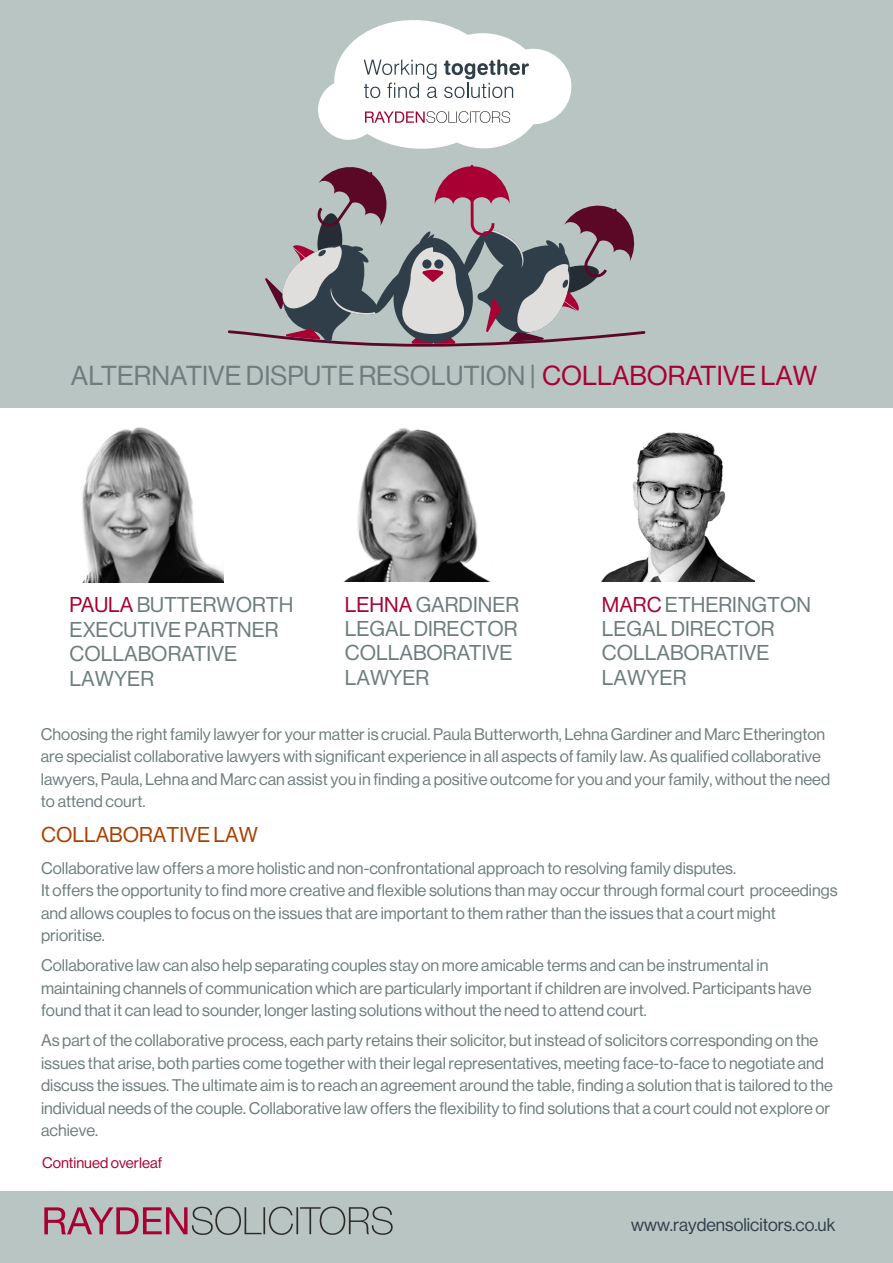
<style>
.page{position:relative;width:893px;height:1263px;background:#fff}
.page>*{position:absolute;margin:0;border:0;box-sizing:border-box;transform-origin:0 0}
.t1{font:26.85px "N Haas Grotesk DS Pro 55 Rg";color:#6f7c7d}
.t2{font:21px/24.5px "N Haas Grotesk DS Pro 55 Rg";color:#6f7c7d}
.t3{font:21px "N Haas Grotesk DS Pro 55 Rg";color:#aa4000}
.t4{font:18px "N Haas Grotesk DS Pro 55 Rg";color:#303e49}
.t5{font:16.5px/22.5px "N Haas Grotesk DS Pro 55 Rg";color:#6f7c7d}
.t6{font:15px "N Haas Grotesk DS Pro 55 Rg";color:#a90034}
.s1{color:#a90034}
</style>
<div class="page">
<div style="left:0;top:1192px;width:893px;height:71px;background:#b9c5c3"></div>
<div style="left:0;top:0;width:893px;height:407px;background:#b9c5c3"></div>
<svg style="left:44px;top:1207px;width:218px;height:28px"></svg>
<hr style="left:263px;top:1207px;width:2px;height:27px;background:#2c2a27">
<svg style="left:269px;top:1206px;width:24px;height:29px"></svg>
<hr style="left:296px;top:1207px;width:2px;height:27px;background:#2c2a27">
<svg style="left:300px;top:1206px;width:93px;height:29px"></svg>
<svg style="left:318px;top:20px;width:254px;height:129px"></svg>
<svg style="left:228px;top:164px;width:417px;height:183px"></svg>
<img style="left:82px;top:427px;width:141px;height:155px">
<img style="left:343px;top:427px;width:148px;height:155px">
<img style="left:601px;top:432px;width:153px;height:149px">
<h1 class="t1" style="left:71px;top:360px;width:748px">ALTERNATIVE DISPUTE RESOLUTION | <span class="s1">COLLABORATIVE LAW</span></h1>
<p class="t2" style="left:70px;top:592px;width:225px"><span class="s1">PAULA</span> BUTTERWORTH<br>EXECUTIVE PARTNER<br>COLLABORATIVE<br>LAWYER</p>
<p class="t2" style="left:602px;top:592px;width:211px"><span class="s1">MARC</span> ETHERINGTON<br>LEGAL DIRECTOR<br>COLLABORATIVE<br>LAWYER</p>
<p class="t2" style="left:345px;top:593px;width:176px"><span class="s1">LEHNA</span> GARDINER<br>LEGAL DIRECTOR<br>COLLABORATIVE<br>LAWYER</p>
<p class="t5" style="left:41px;top:723px;width:791px">Choosing the right family lawyer for your matter is crucial. Paula Butterworth, Lehna Gardiner and Marc Etherington are specialist collaborative lawyers with significant experience in all aspects of family law. As qualified collaborative lawyers, Paula, Lehna and Marc can assist you in finding a positive outcome for you and your family, without the need to attend court.</p>
<p class="t3" style="left:41px;top:822px;width:218px">COLLABORATIVE LAW</p>
<p class="t5" style="left:41px;top:857px;width:798px">Collaborative law offers a more holistic and non-confrontational approach to resolving family disputes.<br>It offers the opportunity to find more creative and flexible solutions than may occur through formal court proceedings and allows couples to focus on the issues that are important to them rather than the issues that a court might prioritise.</p>
<p class="t5" style="left:41px;top:954px;width:772px">Collaborative law can also help separating couples stay on more amicable terms and can be instrumental in maintaining channels of communication which are particularly important if children are involved. Participants have found that it can lead to sounder, longer lasting solutions without the need to attend court.</p>
<p class="t5" style="left:41px;top:1029px;width:793px">As part of the collaborative process, each party retains their solicitor, but instead of solicitors corresponding on the issues that arise, both parties come together with their legal representatives, meeting face-to-face to negotiate and discuss the issues. The ultimate aim is to reach an agreement around the table, finding a solution that is tailored to the individual needs of the couple. Collaborative law offers the flexibility to find solutions that a court could not explore or achieve.</p>
<p class="t6" style="left:42px;top:1154px;width:122px">Continued overleaf</p>
<p class="t4" style="left:631px;top:1214px;width:206px">www.raydensolicitors.co.uk</p>
</div>
